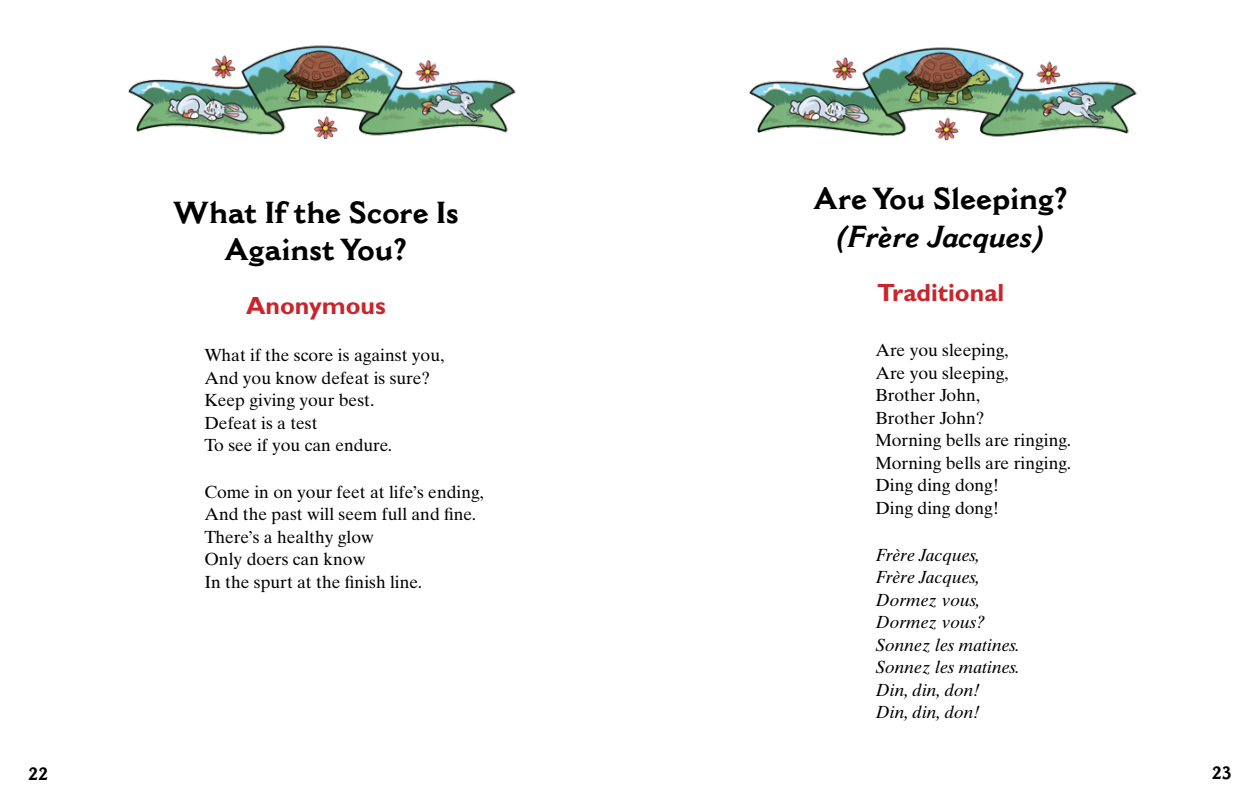
<style>
.page{position:relative;width:1260px;height:810px;background:#fff}
.page>*{position:absolute;margin:0;border:0;box-sizing:border-box;transform-origin:0 0}
.t1{font:700 30px/37.5px "Cantoria MT Std";color:#000;text-align:center}
.t2{font:700 25px "Gill Sans Std";color:#c9252c}
.t3{font:17.5px/22.5px "Times Ten LT Std";color:#000}
.t4{font:italic 17.5px/22.5px "Times Ten LT Std";color:#000}
.t5{font:700 17.5px "Cantoria MT Std";color:#000}
.s1{font-style:italic}
</style>
<div class="page">
<img style="left:128px;top:45px;width:388px;height:95px">
<img style="left:749px;top:47px;width:388px;height:94px">
<p class="t5" style="left:28px;top:763px;width:22px">22</p>
<p class="t1" style="left:173px;top:194px;width:287px">What If the Score Is<br>Against You?</p>
<p class="t2" style="left:246px;top:291px;width:141px">Anonymous</p>
<p class="t3" style="left:204px;top:344px;width:242px">What if the score is against you,<br>And you know defeat is sure?<br>Keep giving your best.<br>Defeat is a test<br>To see if you can endure.</p>
<p class="t3" style="left:204px;top:481px;width:281px">Come in on your feet at life’s ending,<br>And the past will seem full and fine.<br>There’s a healthy glow<br>Only doers can know<br>In the spurt at the finish line.</p>
<p class="t1" style="left:814px;top:180px;width:256px">Are You Sleeping? <span class="s1">(Frère Jacques)</span></p>
<p class="t2" style="left:877px;top:278px;width:129px">Traditional</p>
<p class="t3" style="left:875px;top:339px;width:197px">Are you sleeping,<br>Are you sleeping,<br>Brother John,<br>Brother John?<br>Morning bells are ringing.<br>Morning bells are ringing.<br>Ding ding dong!<br>Ding ding dong!</p>
<p class="t4" style="left:875px;top:543px;width:146px">Frère Jacques,<br>Frère Jacques,<br>Dormez vous,<br>Dormez vous?<br>Sonnez les matines.<br>Sonnez les matines.<br>Din, din, don!<br>Din, din, don!</p>
<p class="t5" style="left:1212px;top:762px;width:22px">23</p>
</div>
